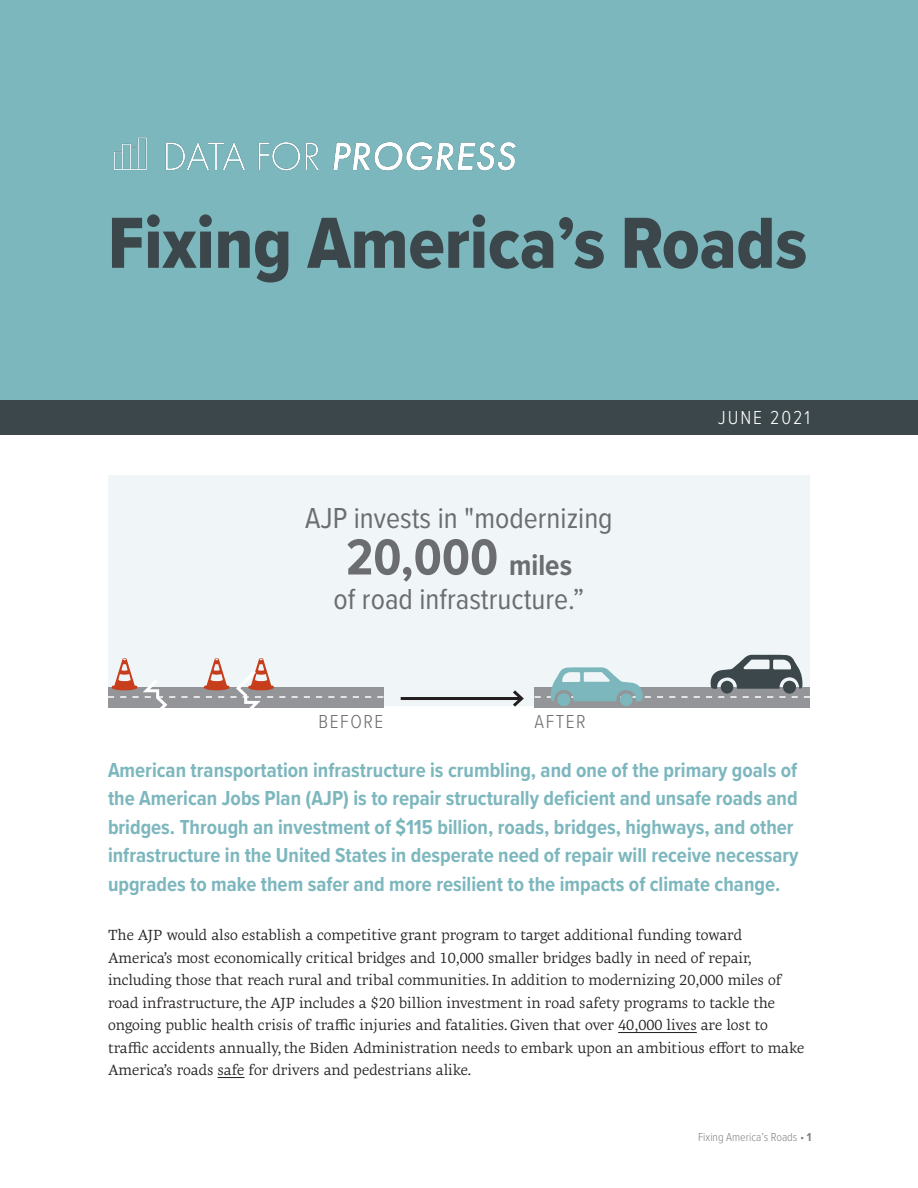
<style>
.page{position:relative;width:918px;height:1188px;background:#fff}
.page>*{position:absolute;margin:0;border:0;box-sizing:border-box;transform-origin:0 0}
.t1{font:75px "Proxima Nova Cond Extrabld";color:#3b474b}
.body_copy{font:700 52.5px "Proxima Nova Cond";color:#6c6d70}
.body_copy-2{font:30px "Proxima Nova Cond";color:#6c6d70}
.body_copy-3{font:700 21px/28.5px "Proxima Nova Cond";color:#7db7be}
.body_copy-4{font:300 19.5px "Proxima Nova Cond";letter-spacing:.08em;color:#6c6d70}
.body_copy-5{font:300 19.5px "Proxima Nova Cond";letter-spacing:.1em;color:#fff}
.body_copy-6{font:15px/22.5px "Geneo Std";color:#231f20}
.t2{font:300 12px "Proxima Nova Cond";color:#808285}
.s1{font-size:30px}
.s2{font-weight:700}
</style>
<div class="page">
<div style="left:108px;top:476px;width:702px;height:230px;background:#f0f6f7"></div>
<div style="left:0;top:386px;width:918px;height:49px;background:#3b474b"></div>
<div style="left:0;top:0;width:918px;height:400px;background:#7db7be"></div>
<img style="left:114px;top:137px;width:402px;height:34px">
<hr style="left:618px;top:1032px;width:79px;height:1px;background:#231f20">
<svg style="left:218px;top:1077px;width:27px;height:1px"></svg>
<div style="left:535px;top:687px;width:275px;height:20px;background:#939598"></div>
<hr style="left:401px;top:697px;width:121px;height:3px;background:#231f20">
<svg style="left:513px;top:690px;width:11px;height:17px"></svg>
<svg style="left:108px;top:658px;width:275px;height:50px"></svg>
<svg style="left:535px;top:655px;width:275px;height:51px"></svg>
<div style="left:721px;top:681px;width:12px;height:13px;background:#3b474b;border-radius:50%"></div>
<p class="t1" style="left:108px;top:188px;width:701px">Fixing America’s Roads</p>
<p class="body_copy-2" style="left:305px;top:496px;width:309px">AJP invests in "modernizing</p>
<p class="body_copy" style="left:346px;top:518px;width:228px">20,000 <span class="s1">miles</span></p>
<p class="body_copy-2" style="left:334px;top:577px;width:252px">of road infrastructure.”</p>
<p class="body_copy-4" style="left:319px;top:707px;width:66px">BEFORE</p>
<p class="body_copy-4" style="left:535px;top:707px;width:53px">AFTER</p>
<p class="body_copy-5" style="left:718px;top:403px;width:93px">JUNE 2021</p>
<p class="body_copy-3" style="left:108px;top:755px;width:692px">American transportation infrastructure is crumbling, and one of the primary goals of the American Jobs Plan (AJP) is to repair structurally deficient and unsafe roads and bridges. Through an investment of $115 billion, roads, bridges, highways, and other infrastructure in the United States in desperate need of repair will receive necessary upgrades to make them safer and more resilient to the impacts of climate change.</p>
<p class="body_copy-6" style="left:108px;top:924px;width:698px">The AJP would also establish a competitive grant program to target additional funding toward America’s most economically critical bridges and 10,000 smaller bridges badly in need of repair, including those that reach rural and tribal communities. In addition to modernizing 20,000 miles of road infrastructure, the AJP includes a $20 billion investment in road safety programs to tackle the ongoing public health crisis of traffic injuries and fatalities. Given that over 40,000 lives are lost to traffic accidents annually, the Biden Administration needs to embark upon an ambitious effort to make America’s roads safe for drivers and pedestrians alike.</p>
<p class="t2" style="left:698px;top:1128px;width:115px">Fixing America’s Roads • <span class="s2">1</span></p>
</div>
